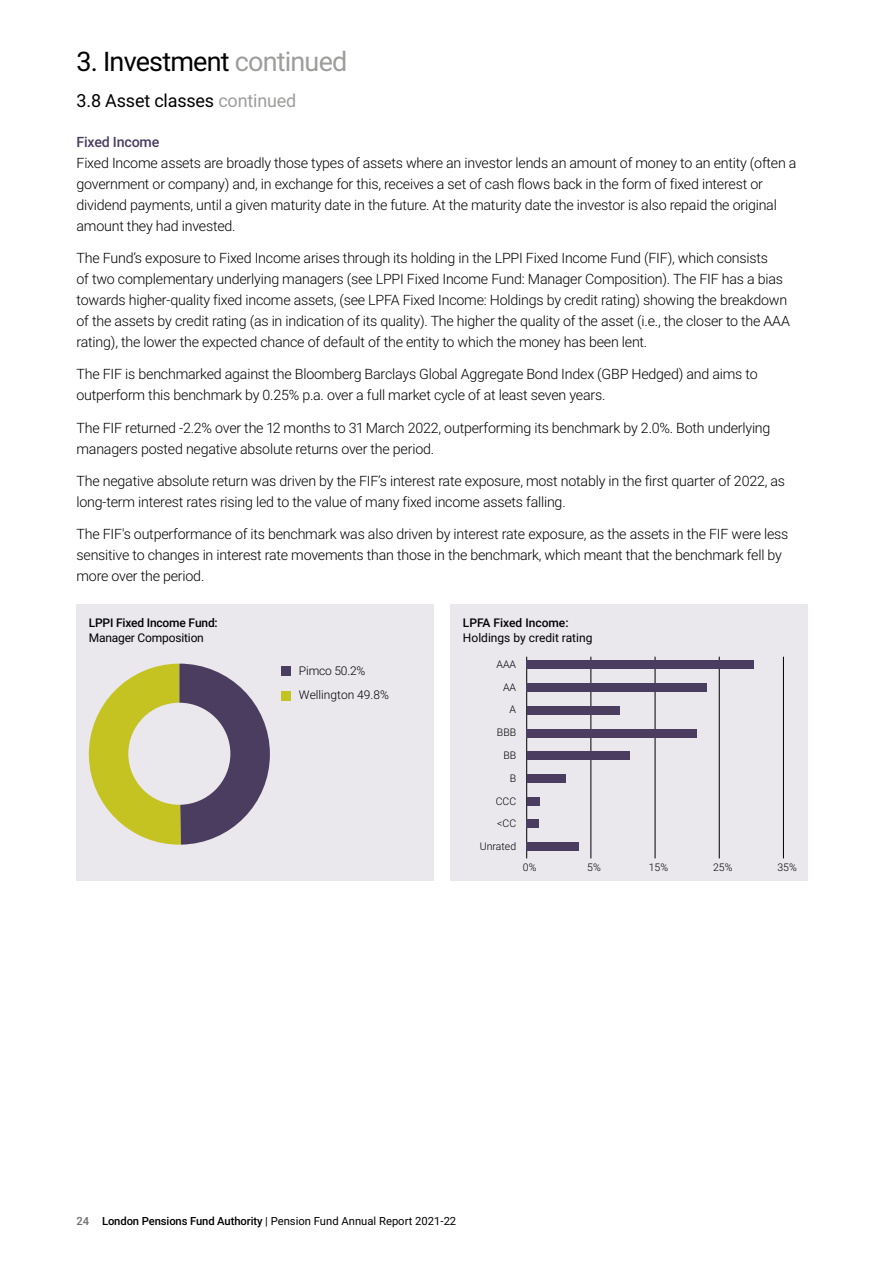
<style>
.page{position:relative;width:893px;height:1263px;background:#fff}
.page>*{position:absolute;margin:0;border:0;box-sizing:border-box;transform-origin:0 0}
.t1{font:27px "Roboto";letter-spacing:-.03em;color:#000}
.t2{font:18px "Roboto";letter-spacing:-.01em;color:#000}
.t3{font:300 14.25px/21px "Roboto";letter-spacing:-.015em;color:#000}
.t4{font:500 14.25px "Roboto";letter-spacing:-.015em;color:#4b3d60}
.t5{font:12px "Roboto";letter-spacing:-.01em;color:#000}
.t6{font:500 12px "Roboto";letter-spacing:-.015em;color:#000}
.t7{font:300 12px/24px "Roboto";color:#000}
.t8{font:11.25px "Roboto";color:#000}
.t9{font:300 10.5px/22.8px "Roboto";color:#000;text-align:right}
.s1{color:#9d9d9c}
.s2{font-weight:500;color:#706f6f}
.s3{font-weight:500}
</style>
<div class="page">
<div style="left:451px;top:604px;width:357px;height:276px;background:#eae7ed"></div>
<hr style="left:526px;top:657px;width:1px;height:201px;background:#000">
<hr style="left:591px;top:657px;width:1px;height:201px;background:#000">
<hr style="left:655px;top:657px;width:1px;height:201px;background:#000">
<hr style="left:719px;top:657px;width:1px;height:201px;background:#000">
<hr style="left:783px;top:657px;width:1px;height:201px;background:#000">
<div style="left:527px;top:661px;width:227px;height:8px;background:#4b3d60"></div>
<div style="left:527px;top:683px;width:180px;height:9px;background:#4b3d60"></div>
<div style="left:527px;top:729px;width:170px;height:8px;background:#4b3d60"></div>
<div style="left:527px;top:751px;width:102px;height:9px;background:#4b3d60"></div>
<div style="left:527px;top:797px;width:13px;height:8px;background:#4b3d60"></div>
<div style="left:527px;top:774px;width:38px;height:9px;background:#4b3d60"></div>
<div style="left:527px;top:820px;width:12px;height:8px;background:#4b3d60"></div>
<div style="left:527px;top:842px;width:52px;height:9px;background:#4b3d60"></div>
<div style="left:527px;top:706px;width:93px;height:8px;background:#4b3d60"></div>
<div style="left:77px;top:604px;width:357px;height:276px;background:#eae7ed"></div>
<svg style="left:88px;top:664px;width:182px;height:181px"></svg>
<div style="left:128px;top:703px;width:102px;height:102px;background:#eae7ed;border-radius:50%"></div>
<div style="left:281px;top:666px;width:9px;height:9px;background:#4b3d60"></div>
<div style="left:281px;top:691px;width:9px;height:10px;background:#c5c321"></div>
<h1 class="t1" style="left:77px;top:43px;width:272px">3. Investment <span class="s1">continued</span></h1>
<p class="t2" style="left:77px;top:88px;width:221px">3.8 Asset classes <span class="s1">continued</span></p>
<p class="t4" style="left:77px;top:132px;width:84px">Fixed Income</p>
<p class="t3" style="left:77px;top:152px;width:721px">Fixed Income assets are broadly those types of assets where an investor lends an amount of money to an entity (often a government or company) and, in exchange for this, receives a set of cash flows back in the form of fixed interest or dividend payments, until a given maturity date in the future. At the maturity date the investor is also repaid the original amount they had invested.</p>
<p class="t3" style="left:77px;top:247px;width:715px">The Fund’s exposure to Fixed Income arises through its holding in the LPPI Fixed Income Fund (FIF), which consists<br>of two complementary underlying managers (see LPPI Fixed Income Fund: Manager Composition). The FIF has a bias towards higher-quality fixed income assets, (see LPFA Fixed Income: Holdings by credit rating) showing the breakdown of the assets by credit rating (as in indication of its quality). The higher the quality of the asset (i.e., the closer to the AAA rating), the lower the expected chance of default of the entity to which the money has been lent.</p>
<p class="t3" style="left:77px;top:363px;width:683px">The FIF is benchmarked against the Bloomberg Barclays Global Aggregate Bond Index (GBP Hedged) and aims to outperform this benchmark by 0.25% p.a. over a full market cycle of at least seven years.</p>
<p class="t3" style="left:77px;top:416px;width:695px">The FIF returned -2.2% over the 12 months to 31 March 2022, outperforming its benchmark by 2.0%. Both underlying managers posted negative absolute returns over the period.</p>
<p class="t3" style="left:77px;top:470px;width:710px">The negative absolute return was driven by the FIF’s interest rate exposure, most notably in the first quarter of 2022, as long-term interest rates rising led to the value of many fixed income assets falling.</p>
<p class="t3" style="left:77px;top:523px;width:713px">The FIF's outperformance of its benchmark was also driven by interest rate exposure, as the assets in the FIF were less sensitive to changes in interest rate movements than those in the benchmark, which meant that the benchmark fell by more over the period.</p>
<p class="t6" style="left:463px;top:615px;width:107px">LPFA Fixed Income:</p>
<p class="t5" style="left:463px;top:630px;width:131px">Holdings by credit rating</p>
<p class="t9" style="left:480px;top:652px;width:38px">AAA<br>AA<br>A<br>BBB<br>BB<br>B<br>CCC &lt;CC<br>Unrated</p>
<p class="t9" style="left:523px;top:856px;width:15px">0%</p>
<p class="t9" style="left:587px;top:856px;width:15px">5%</p>
<p class="t9" style="left:649px;top:856px;width:21px">15%</p>
<p class="t9" style="left:713px;top:856px;width:21px">25%</p>
<p class="t9" style="left:777px;top:856px;width:21px">35%</p>
<p class="t6" style="left:89px;top:615px;width:131px">LPPI Fixed Income Fund:</p>
<p class="t5" style="left:89px;top:629px;width:117px">Manager Composition</p>
<p class="t7" style="left:299px;top:658px;width:92px">Pimco 50.2%<br>Wellington 49.8%</p>
<p class="t8" style="left:77px;top:1213px;width:381px"><span class="s2">24</span> <span class="s3">London Pensions Fund Authority</span> | Pension Fund Annual Report 2021-22</p>
</div>
